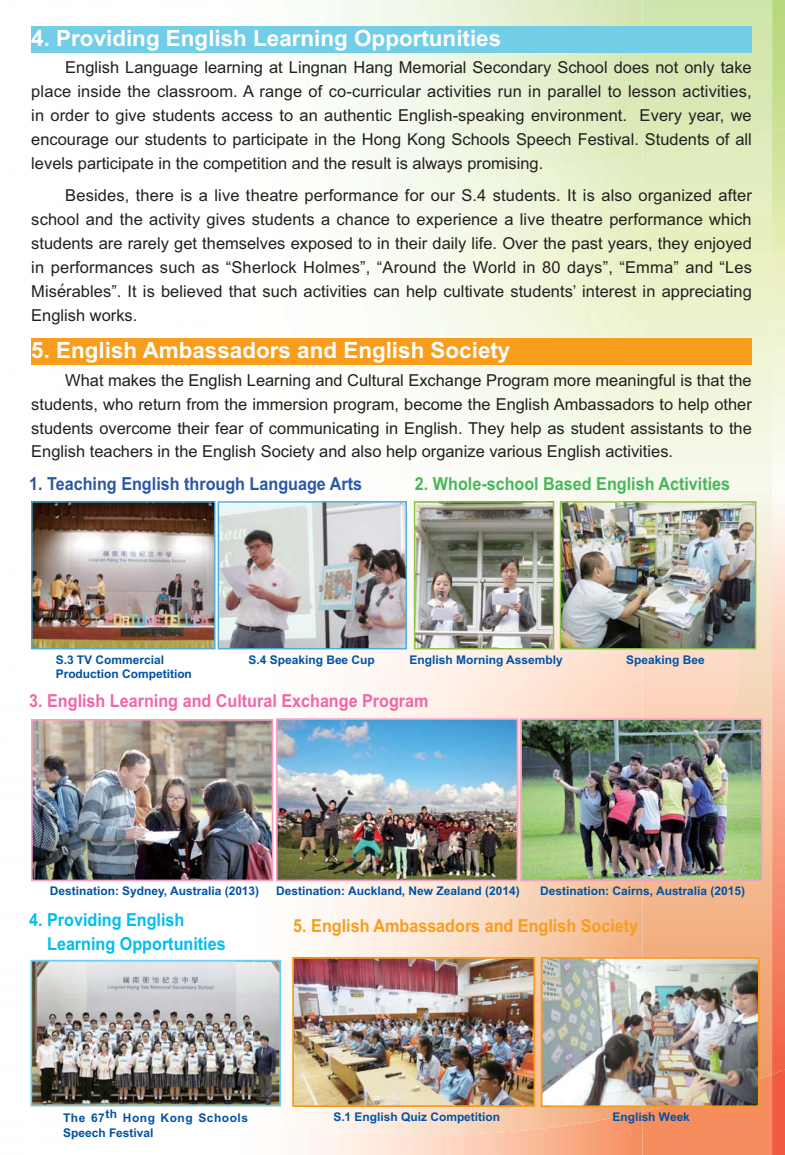
<style>
.page{position:relative;width:785px;height:1155px;background:#fff}
.page>*{position:absolute;margin:0;border:0;box-sizing:border-box;transform-origin:0 0}
.t1{font:700 22.5px "Arial";color:#fff}
.t2{font:700 18px "Arial";color:#f067a6;scale:.9 1}
.t3{font:700 18px/23.9px "Arial";color:#00bdf2;scale:.9 1}
.t4{font:700 18px "Arial";color:#f99d1c;scale:.9 1}
.t5{font:700 18px "Arial";color:#2b57a7;scale:.9 1}
.t6{font:700 18px "Arial";color:#47b75b;scale:.9 1}
.t7{font:16.5px/23.9px "Arial";color:#231f20;text-align:justify}
.t8{font:16.5px "Arcitectura";color:#231f20}
.t9{font:700 12px/14.4px "Arial";color:#0052a4}
.t10{font:700 12px/14.4px "Arial";letter-spacing:.045em;color:#0052a4}
</style>
<div class="page">
<div style="left:642px;top:1112px;width:130px;height:43px;background:#f68d5e"></div>
<svg style="left:642px;top:0;width:130px;height:1112px;background:#eae2bb"></svg>
<img style="left:322px;top:526px;width:267px;height:244px">
<img style="left:215px;top:648px;width:107px;height:72px">
<img style="left:307px;top:1123px;width:335px;height:32px">
<img style="left:31px;top:0;width:451px;height:440px">
<img style="left:482px;top:0;width:160px;height:526px">
<img style="left:215px;top:501px;width:3px;height:147px">
<img style="left:407px;top:440px;width:75px;height:104px">
<img style="left:215px;top:698px;width:53px;height:262px">
<img style="left:321px;top:781px;width:268px;height:355px">
<img style="left:589px;top:881px;width:53px;height:242px">
<img style="left:772px;top:1074px;width:13px;height:81px">
<img style="left:772px;top:132px;width:13px;height:84px">
<img style="left:772px;top:216px;width:13px;height:858px">
<img style="left:772px;top:0;width:13px;height:132px">
<div style="left:31px;top:338px;width:721px;height:26px;background:#f99d1c"></div>
<div style="left:31px;top:26px;width:721px;height:27px;background:#72cee6"></div>
<img style="left:33px;top:503px;width:180px;height:144px">
<div style="left:31px;top:501px;width:184px;height:148px;border:1px solid #49aee2"></div>
<img style="left:220px;top:503px;width:185px;height:144px">
<div style="left:218px;top:501px;width:189px;height:148px;border:1px solid #49aee2"></div>
<img style="left:416px;top:503px;width:136px;height:144px">
<div style="left:414px;top:501px;width:140px;height:148px;border:1px solid #8ac63f"></div>
<img style="left:562px;top:503px;width:192px;height:144px">
<div style="left:560px;top:501px;width:196px;height:148px;border:1px solid #8ac63f"></div>
<img style="left:279px;top:721px;width:236px;height:157px">
<div style="left:276px;top:718px;width:242px;height:163px;border:2px solid #f5a1c6"></div>
<img style="left:34px;top:722px;width:236px;height:156px">
<div style="left:31px;top:719px;width:242px;height:162px;border:2px solid #f5a1c6"></div>
<img style="left:523px;top:721px;width:236px;height:157px">
<div style="left:520px;top:718px;width:242px;height:163px;border:2px solid #f5a1c6"></div>
<img style="left:295px;top:960px;width:237px;height:144px">
<div style="left:292px;top:957px;width:243px;height:150px;border:2px solid #f89a1c"></div>
<img style="left:544px;top:960px;width:212px;height:144px">
<div style="left:541px;top:957px;width:218px;height:150px;border:2px solid #f89a1c"></div>
<img style="left:33px;top:963px;width:245px;height:141px">
<div style="left:30px;top:960px;width:251px;height:147px;border:2px solid #6dcff6"></div>
<h1 class="t1" style="left:31px;top:30px;width:471px">4. Providing English Learning Opportunities</h1>
<p class="t7" style="left:31px;top:57px;width:722px;text-indent:34px">English Language learning at Lingnan Hang Memorial Secondary School does not only take place inside the classroom. A range of co-curricular activities run in parallel to lesson activities, in order to give students access to an authentic English-speaking environment. Every year, we encourage our students to participate in the Hong Kong Schools Speech Festival. Students of all levels participate in the competition and the result is always promising.</p>
<p class="t7" style="left:31px;top:185px;width:722px;text-indent:34px">Besides, there is a live theatre performance for our S.4 students. It is also organized after school and the activity gives students a chance to experience a live theatre performance which students are rarely get themselves exposed to in their daily life. Over the past years, they enjoyed in performances such as “Sherlock Holmes”, “Around the World in 80 days”, “Emma” and “Les Miserables”. It is believed that such activities can help cultivate students’ interest in appreciating English works.</p>
<h1 class="t1" style="left:31px;top:342px;width:480px">5. English Ambassadors and English Society</h1>
<p class="t7" style="left:31px;top:370px;width:722px;text-indent:34px">What makes the English Learning and Cultural Exchange Program more meaningful is that the students, who return from the immersion program, become the English Ambassadors to help other students overcome their fear of communicating in English. They help as student assistants to the English teachers in the English Society and also help organize various English activities.</p>
<p class="t8" style="left:60px;top:281px;width:6px">'</p>
<p class="t5" style="left:29px;top:477px;width:371px">1. Teaching English through Language Arts</p>
<p class="t6" style="left:415px;top:477px;width:352px">2. Whole-school Based English Activities</p>
<p class="t9" style="left:56px;top:653px;width:138px">S.3 TV Commercial<br>Production Competition</p>
<p class="t9" style="left:249px;top:653px;width:128px">S.4 Speaking Bee Cup</p>
<p class="t9" style="left:410px;top:653px;width:155px">English Morning Assembly</p>
<p class="t9" style="left:626px;top:653px;width:80px">Speaking Bee</p>
<p class="t2" style="left:29px;top:694px;width:445px">3. English Learning and Cultural Exchange Program</p>
<p class="t9" style="left:50px;top:885px;width:211px">Destination: Sydney, Australia (2013)</p>
<p class="t9" style="left:276px;top:885px;width:245px">Destination: Auckland, New Zealand (2014)</p>
<p class="t9" style="left:540px;top:885px;width:206px">Destination: Cairns, Australia (2015)</p>
<p class="t3" style="left:47px;top:910px;width:200px;text-indent:-18px">4. Providing English<br>Learning Opportunities</p>
<p class="t4" style="left:293px;top:919px;width:385px">5. English Ambassadors and English Society</p>
<p class="t10" style="left:63px;top:1112px;width:187px">The 67th Hong Kong Schools<br>Speech Festival</p>
<p class="t9" style="left:333px;top:1111px;width:168px">S.1 English Quiz Competition</p>
<p class="t9" style="left:612px;top:1111px;width:79px">English Week</p>
</div>
